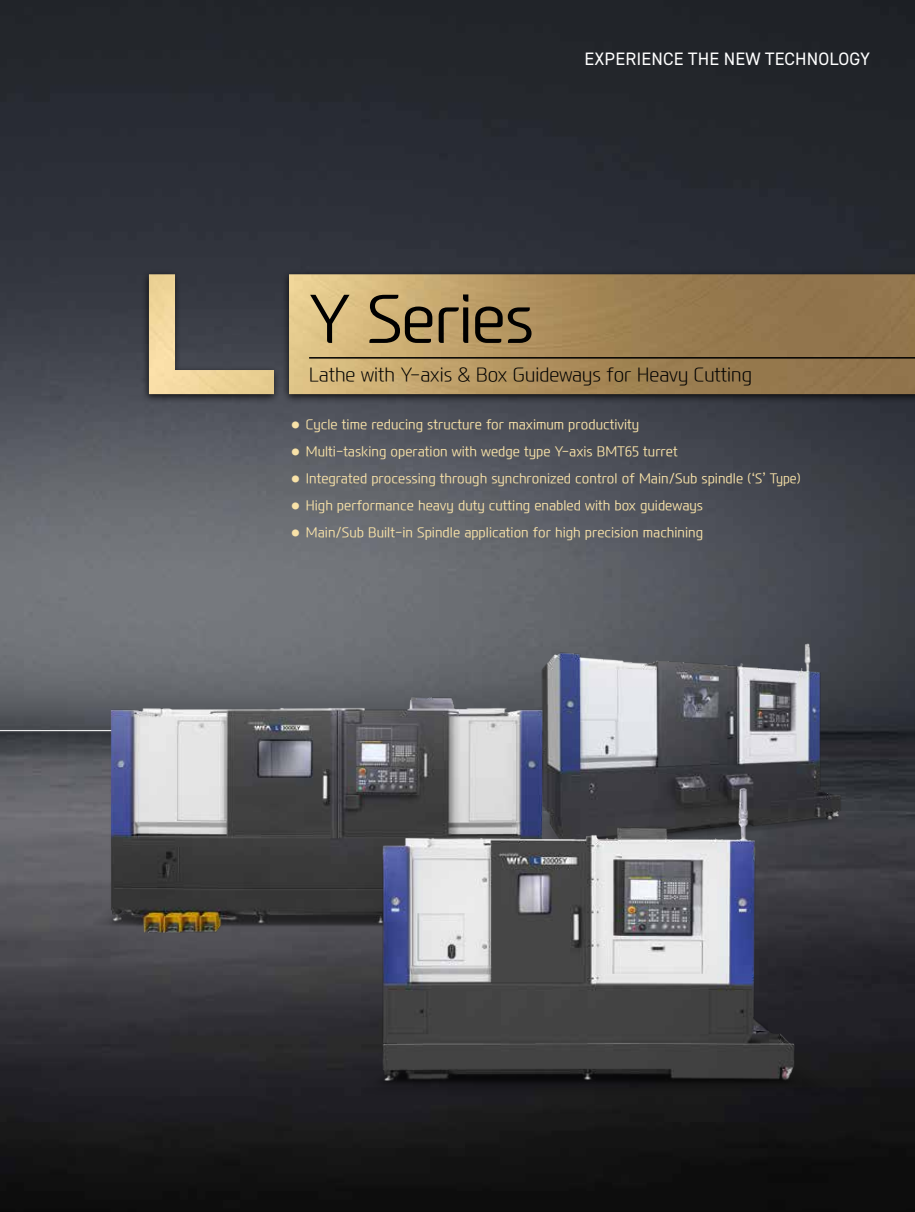
<style>
.page{position:relative;width:915px;height:1212px;background:#fff}
.page>*{position:absolute;margin:0;border:0;box-sizing:border-box;transform-origin:0 0}
.t1{font:300 64.5px "Modern H";letter-spacing:-.025em;color:#000}
.t2{font:300 18.75px "Modern H Eco";color:#000}
.t3{font:18px "DIN2014";letter-spacing:.01em;color:#fff}
.t4{font:300 13.5px "Modern H";color:#f8e2a8}
</style>
<div class="page">
<img style="left:0;top:0;width:914px;height:1212px">
<div style="left:141px;top:269px;width:773px;height:134px;background:#000;opacity:.75"></div>
<img style="left:149px;top:274px;width:765px;height:120px">
<img style="left:0;top:0;width:106px;height:677px">
<hr style="left:309px;top:357px;width:605px;height:2px;background:#000">
<hr style="left:0;top:730px;width:441px;height:1px;background:#fff">
<img style="left:485px;top:618px;width:394px;height:263px">
<img style="left:71px;top:648px;width:547px;height:304px">
<img style="left:319px;top:750px;width:539px;height:359px">
<h3 class="t3" style="left:584px;top:48px;width:287px">EXPERIENCE THE NEW TECHNOLOGY</h3>
<h1 class="t1" style="left:309px;top:275px;width:226px">Y Series</h1>
<h2 class="t2" style="left:309px;top:362px;width:444px">Lathe with Y-axis &amp; Box Guideways for Heavy Cutting</h2>
<p class="t4" style="left:289px;top:415px;width:351px">● Cycle time reducing structure for maximum productivity</p>
<p class="t4" style="left:289px;top:442px;width:389px">● Multi-tasking operation with wedge type Y-axis BMT65 turret</p>
<p class="t4" style="left:289px;top:469px;width:512px">● Integrated processing through synchronized control of Main/Sub spindle (‘S’ Type)</p>
<p class="t4" style="left:289px;top:496px;width:415px">● High performance heavy duty cutting enabled with box guideways</p>
<p class="t4" style="left:289px;top:523px;width:415px">● Main/Sub Built-in Spindle application for high precision machining</p>
</div>
